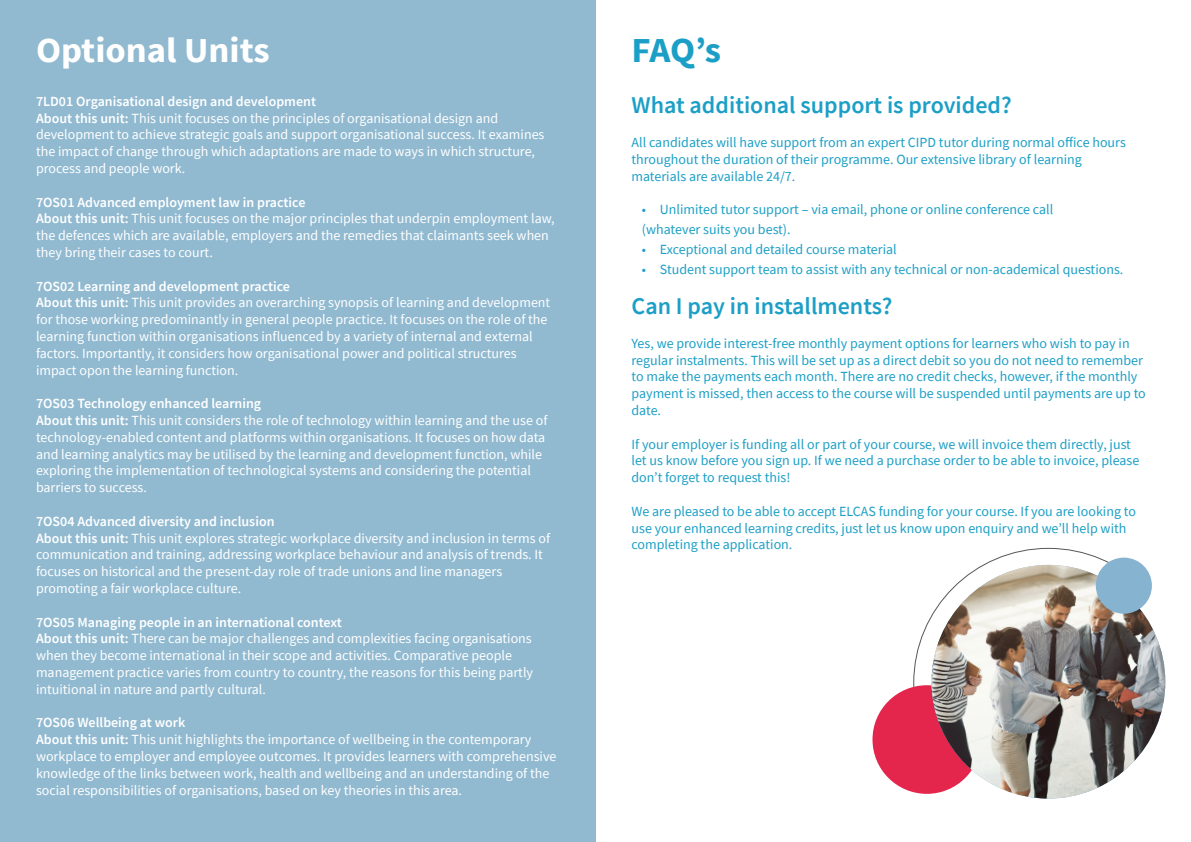
<style>
.page{position:relative;width:1191px;height:842px;background:#fff}
.page>*{position:absolute;margin:0;border:0;box-sizing:border-box;transform-origin:0 0}
.t1{font:700 35px "Source Sans Pro";color:#fff;scale:1.05 1}
.t2{font:700 35px "Source Sans Pro";color:#1c9fc6;scale:1.05 1}
.t3{font:600 24px "Source Sans Pro";color:#1c9fc6}
.t4{font:14px/16.8px "Source Sans Pro";color:#fff}
.t5{font:14px/16.8px "Source Sans Pro";color:#1c9fc6}
.s1{font-weight:600}
</style>
<div class="page">
<div style="left:0;top:0;width:595px;height:842px;background:#91bad1"></div>
<div style="left:872px;top:685px;width:109px;height:109px;background:#e4264d;border-radius:50%"></div>
<img style="left:931px;top:565px;width:234px;height:233px;border-radius:117px">
<div style="left:1095px;top:558px;width:56px;height:56px;background:#86b4d0;border-radius:50%"></div>
<h1 class="t1" style="left:36px;top:27px;width:224px">Optional Units</h1>
<p class="t4" style="left:36px;top:93px;width:510px"><span class="s1">7LD01 Organisational design and development<br>About this unit:</span> This unit focuses on the principles of organisational design and development to achieve strategic goals and support organisational success. It examines the impact of change through which adaptations are made to ways in which structure, process and people work.</p>
<p class="t4" style="left:36px;top:193px;width:520px"><span class="s1">7OS01 Advanced employment law in practice<br>About this unit:</span> This unit focuses on the major principles that underpin employment law, the defences which are available, employers and the remedies that claimants seek when they bring their cases to court.</p>
<p class="t4" style="left:36px;top:277px;width:516px"><span class="s1">7OS02 Learning and development practice<br>About this unit:</span> This unit provides an overarching synopsis of learning and development for those working predominantly in general people practice. It focuses on the role of the learning function within organisations influenced by a variety of internal and external factors. Importantly, it considers how organisational power and political structures impact opon the learning function.</p>
<p class="t4" style="left:36px;top:395px;width:513px"><span class="s1">7OS03 Technology enhanced learning<br>About this unit:</span> This unit considers the role of technology within learning and the use of technology-enabled content and platforms within organisations. It focuses on how data and learning analytics may be utilised by the learning and development function, while exploring the implementation of technological systems and considering the potential barriers to success.</p>
<p class="t4" style="left:36px;top:513px;width:515px"><span class="s1">7OS04 Advanced diversity and inclusion<br>About this unit:</span> This unit explores strategic workplace diversity and inclusion in terms of communication and training, addressing workplace behaviour and analysis of trends. It focuses on historical and the present-day role of trade unions and line managers promoting a fair workplace culture.</p>
<p class="t4" style="left:36px;top:613px;width:498px"><span class="s1">7OS05 Managing people in an international context<br>About this unit:</span> There can be major challenges and complexities facing organisations when they become international in their scope and activities. Comparative people management practice varies from country to country, the reasons for this being partly intuitional in nature and partly cultural.</p>
<p class="t4" style="left:36px;top:714px;width:522px"><span class="s1">7OS06 Wellbeing at work<br>About this unit:</span> This unit highlights the importance of wellbeing in the contemporary workplace to employer and employee outcomes. It provides learners with comprehensive knowledge of the links between work, health and wellbeing and an understanding of the social responsibilities of organisations, based on key theories in this area.</p>
<h1 class="t2" style="left:631px;top:27px;width:87px">FAQ’s</h1>
<h2 class="t3" style="left:631px;top:90px;width:382px">What additional support is provided?</h2>
<p class="t5" style="left:631px;top:134px;width:496px">All candidates will have support from an expert CIPD tutor during normal office hours throughout the duration of their programme. Our extensive library of learning materials are available 24/7.</p>
<p class="t5" style="left:642px;top:199px;width:413px;line-height:20px">• Unlimited tutor support – via email, phone or online conference call (whatever suits you best).</p>
<p class="t5" style="left:642px;top:241px;width:256px">• Exceptional and detailed course material</p>
<p class="t5" style="left:642px;top:261px;width:483px">• Student support team to assist with any technical or non-academical questions.</p>
<h2 class="t3" style="left:631px;top:290px;width:262px">Can I pay in installments?</h2>
<p class="t5" style="left:631px;top:335px;width:516px">Yes, we provide interest-free monthly payment options for learners who wish to pay in regular instalments. This will be set up as a direct debit so you do not need to remember to make the payments each month. There are no credit checks, however, if the monthly payment is missed, then access to the course will be suspended until payments are up to date.</p>
<p class="t5" style="left:631px;top:435px;width:509px">If your employer is funding all or part of your course, we will invoice them directly, just let us know before you sign up. If we need a purchase order to be able to invoice, please don’t forget to request this!</p>
<p class="t5" style="left:631px;top:503px;width:506px">We are pleased to be able to accept ELCAS funding for your course. If you are looking to use your enhanced learning credits, just let us know upon enquiry and we’ll help with completing the application.</p>
</div>
